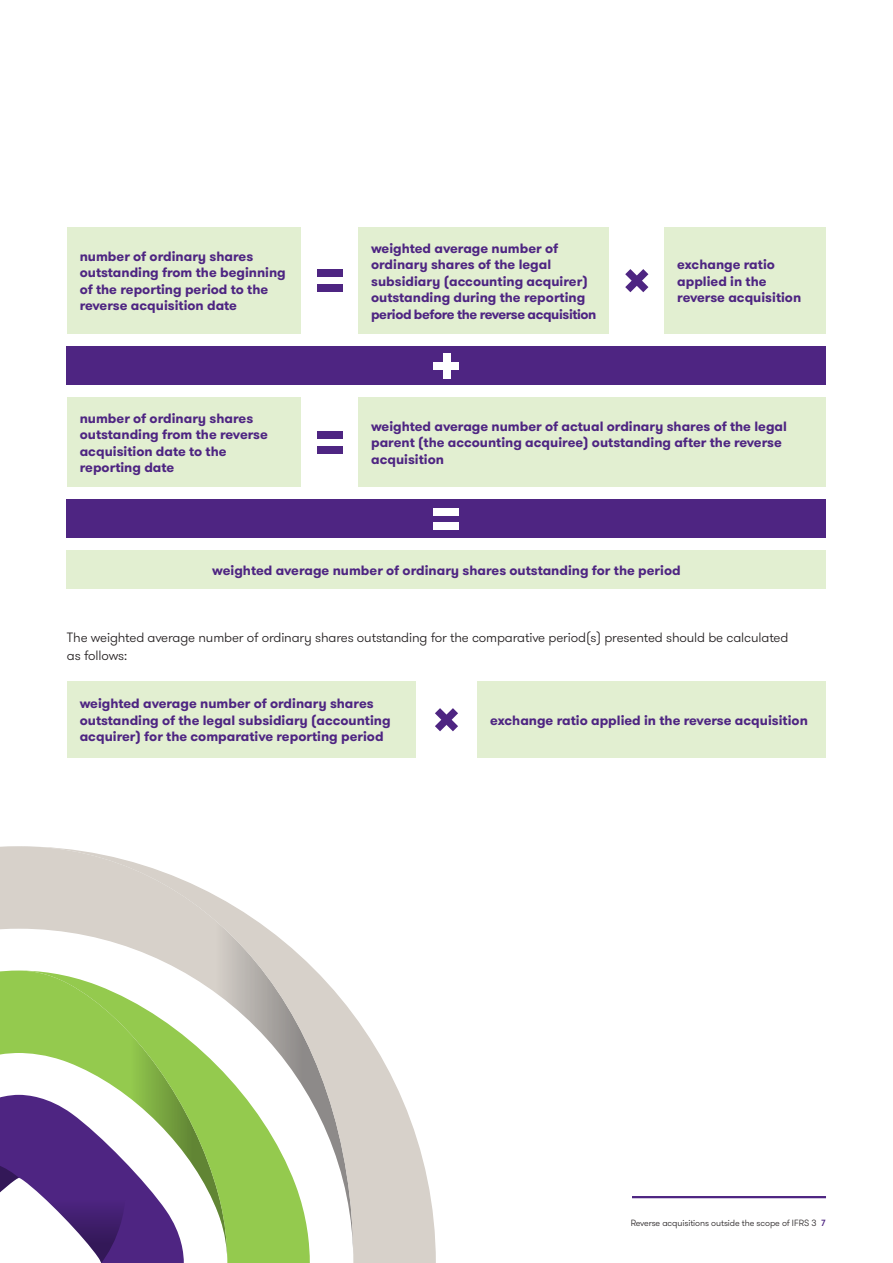
<style>
.page{position:relative;width:893px;height:1263px;background:#fff}
.page>*{position:absolute;margin:0;border:0;box-sizing:border-box;transform-origin:0 0}
._05_Subheading_one_B{font:700 13.5px/16.5px "GT Walsheim Pro";color:#4e2582}
._11_Body_text{font:300 13.5px/18px "GT Walsheim Pro";letter-spacing:-.01em;color:#231f20}
.t1{font:300 9px "GT Walsheim Pro";letter-spacing:-.01em;color:#231f20}
.s1{font-weight:500;color:#4e2582}
</style>
<div class="page">
<hr style="left:632px;top:1196px;width:194px;height:2px;background:#4e2582">
<div style="left:67px;top:227px;width:234px;height:107px;background:#e2efd1"></div>
<div style="left:358px;top:227px;width:251px;height:107px;background:#e2efd1"></div>
<div style="left:664px;top:227px;width:162px;height:107px;background:#e2efd1"></div>
<div style="left:317px;top:284px;width:25px;height:8px;background:#4e2582"></div>
<div style="left:317px;top:270px;width:25px;height:7px;background:#4e2582"></div>
<div style="left:67px;top:347px;width:759px;height:38px;background:#4e2582"></div>
<div style="left:434px;top:362px;width:25px;height:7px;background:#fff"></div>
<div style="left:443px;top:353px;width:7px;height:25px;background:#fff"></div>
<svg style="left:625px;top:269px;width:23px;height:23px"></svg>
<div style="left:67px;top:398px;width:234px;height:89px;background:#e2efd1"></div>
<div style="left:358px;top:398px;width:468px;height:89px;background:#e2efd1"></div>
<div style="left:317px;top:446px;width:25px;height:7px;background:#4e2582"></div>
<div style="left:317px;top:431px;width:25px;height:8px;background:#4e2582"></div>
<div style="left:67px;top:500px;width:759px;height:38px;background:#4e2582"></div>
<div style="left:434px;top:522px;width:25px;height:8px;background:#fff"></div>
<div style="left:434px;top:508px;width:25px;height:7px;background:#fff"></div>
<div style="left:67px;top:551px;width:759px;height:38px;background:#e2efd1"></div>
<div style="left:67px;top:681px;width:349px;height:77px;background:#e2efd1"></div>
<div style="left:477px;top:681px;width:349px;height:77px;background:#e2efd1"></div>
<svg style="left:435px;top:708px;width:23px;height:23px"></svg>
<svg style="left:0;top:846px;width:436px;height:417px"></svg>
<svg style="left:0;top:970px;width:310px;height:293px"></svg>
<svg style="left:0;top:1095px;width:184px;height:168px"></svg>
<p class="_05_Subheading_one_B" style="left:80px;top:248px;width:208px">number of ordinary shares outstanding from the beginning of the reporting period to the reverse acquisition date</p>
<p class="_05_Subheading_one_B" style="left:371px;top:240px;width:227px">weighted average number of ordinary shares of the legal subsidiary (accounting acquirer) outstanding during the reporting period before the reverse acquisition</p>
<p class="_05_Subheading_one_B" style="left:677px;top:256px;width:126px">exchange ratio applied in the reverse acquisition</p>
<p class="_05_Subheading_one_B" style="left:80px;top:410px;width:190px">number of ordinary shares outstanding from the reverse acquisition date to the reporting date</p>
<p class="_05_Subheading_one_B" style="left:371px;top:418px;width:417px">weighted average number of actual ordinary shares of the legal parent (the accounting acquiree) outstanding after the reverse acquisition</p>
<p class="_05_Subheading_one_B" style="left:212px;top:562px;width:470px">weighted average number of ordinary shares outstanding for the period</p>
<p class="_11_Body_text" style="left:67px;top:628px;width:723px">The weighted average number of ordinary shares outstanding for the comparative period(s) presented should be calculated as follows:</p>
<p class="_05_Subheading_one_B" style="left:80px;top:695px;width:312px">weighted average number of ordinary shares outstanding of the legal subsidiary (accounting acquirer) for the comparative reporting period</p>
<p class="_05_Subheading_one_B" style="left:490px;top:712px;width:319px">exchange ratio applied in the reverse acquisition</p>
<p class="t1" style="left:631px;top:1217px;width:197px">Reverse acquisitions outside the scope of IFRS 3 <span class="s1">7</span></p>
</div>
